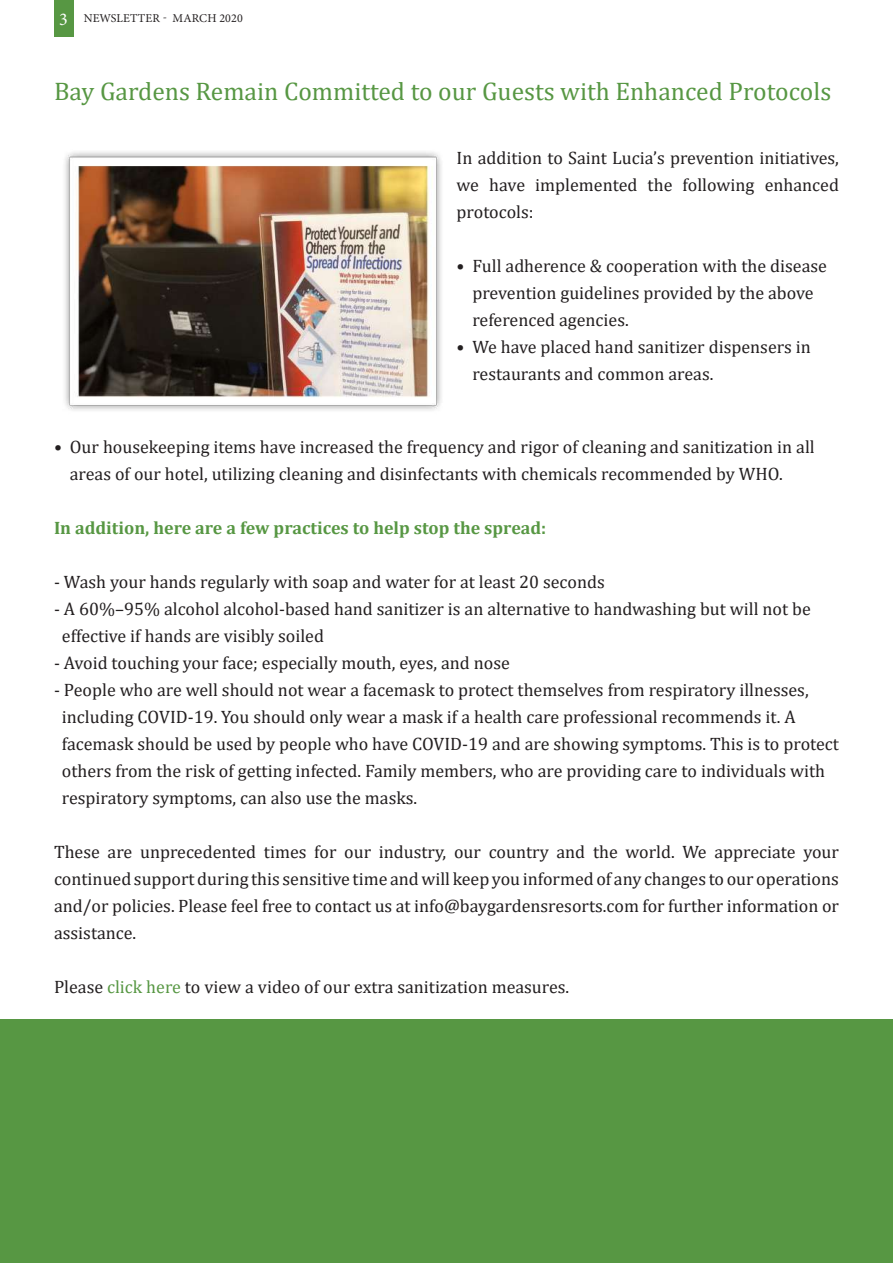
<style>
.page{position:relative;width:893px;height:1263px;background:#fff}
.page>*{position:absolute;margin:0;border:0;box-sizing:border-box;transform-origin:0 0}
.t1{font:25.5px "Cambria";color:#579743}
.t2{font:18px/27px "Cambria";color:#231f20}
.t3{font:700 18px "Cambria";color:#579743}
.t4{font:12px "Minion Pro";letter-spacing:.01em;color:#231f20}
.s1{font-size:18px;color:#fff}
.s2{color:#579743}
</style>
<div class="page">
<div style="left:54px;top:0;width:19px;height:36px;background:#579743"></div>
<img style="left:65px;top:152px;width:377px;height:259px">
<div style="left:0;top:1020px;width:893px;height:243px;background:#579743"></div>
<p class="t4" style="left:59px;top:11px;width:185px"><span class="s1">3</span> NEWSLETTER - MARCH 2020</p>
<h1 class="t1" style="left:54px;top:77px;width:779px">Bay Gardens Remain Committed to our Guests with Enhanced Protocols</h1>
<p class="t2" style="left:457px;top:144px;width:384px;text-align:justify">In addition to Saint Lucia’s prevention initiatives, we have implemented the following enhanced protocols:</p>
<p class="t2" style="left:472px;top:252px;width:356px;text-indent:-16px">• Full adherence &amp; cooperation with the disease prevention guidelines provided by the above referenced agencies.</p>
<p class="t2" style="left:472px;top:333px;width:340px;text-indent:-16px">• We have placed hand sanitizer dispensers in restaurants and common areas.</p>
<p class="t2" style="left:70px;top:434px;width:746px;text-indent:-16px">• Our housekeeping items have increased the frequency and rigor of cleaning and sanitization in all areas of our hotel, utilizing cleaning and disinfectants with chemicals recommended by WHO.</p>
<p class="t3" style="left:54px;top:515px;width:494px">In addition, here are a few practices to help stop the spread:</p>
<p class="t2" style="left:54px;top:569px;width:552px">- Wash your hands regularly with soap and water for at least 20 seconds</p>
<p class="t2" style="left:62px;top:596px;width:750px;text-indent:-8px">- A 60%–95% alcohol alcohol-based hand sanitizer is an alternative to handwashing but will not be effective if hands are visibly soiled</p>
<p class="t2" style="left:54px;top:650px;width:457px">- Avoid touching your face; especially mouth, eyes, and nose</p>
<p class="t2" style="left:62px;top:677px;width:778px;text-indent:-8px">- People who are well should not wear a facemask to protect themselves from respiratory illnesses, including COVID-19. You should only wear a mask if a health care professional recommends it. A facemask should be used by people who have COVID-19 and are showing symptoms. This is to protect others from the risk of getting infected. Family members, who are providing care to individuals with respiratory symptoms, can also use the masks.</p>
<p class="t2" style="left:54px;top:839px;width:786px;text-align:justify">These are unprecedented times for our industry, our country and the world. We appreciate your continued support during this sensitive time and will keep you informed of any changes to our operations and/or policies. Please feel free to contact us at info@baygardensresorts.com for further information or assistance.</p>
<p class="t2" style="left:54px;top:974px;width:517px">Please <span class="s2">click here</span> to view a video of our extra sanitization measures.</p>
</div>
